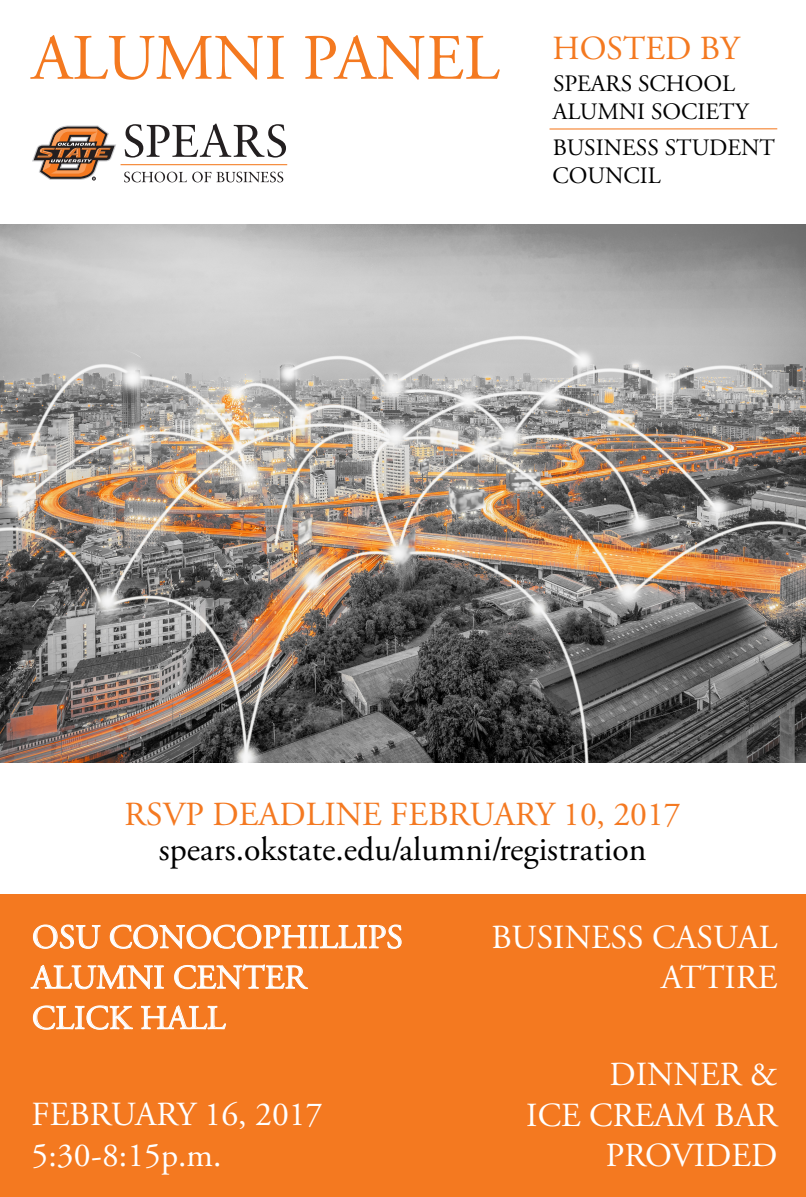
<style>
.page{position:relative;width:806px;height:1197px;background:#fff}
.page>*{position:absolute;margin:0;border:0;box-sizing:border-box;transform-origin:0 0}
.t1{font:64.58px "Adobe Garamond Pro";color:#f47920}
.t2{font:33.7px/40.4px "Adobe Garamond Pro";color:#fff}
.t3{font:33.7px "Adobe Garamond Pro";color:#000}
.t4{font:33.7px "Adobe Garamond Pro";color:#f47921}
.t5{font:23.48px/28.2px "Adobe Garamond Pro";color:#000}
</style>
<div class="page">
<svg style="left:32px;top:125px;width:84px;height:55px"></svg>
<svg style="left:124px;top:172px;width:159px;height:10px"></svg>
<hr style="left:121px;top:164px;width:166px;height:1px;background:#f47a20">
<svg style="left:125px;top:124px;width:161px;height:34px"></svg>
<div style="left:0;top:894px;width:806px;height:303px;background:#f47920"></div>
<svg style="left:549px;top:128px;width:229px;height:2px"></svg>
<svg style="left:33px;top:925px;width:67px;height:23px"></svg>
<svg style="left:110px;top:925px;width:291px;height:23px"></svg>
<svg style="left:31px;top:965px;width:132px;height:24px"></svg>
<svg style="left:174px;top:965px;width:133px;height:24px"></svg>
<svg style="left:33px;top:1006px;width:100px;height:23px"></svg>
<svg style="left:141px;top:1006px;width:85px;height:23px"></svg>
<img style="left:0;top:224px;width:806px;height:539px">
<h1 class="t1" style="left:32px;top:19px;width:709px">ALUMNI PANEL <sup>HOSTED</sup> <sup>BY</sup></h1>
<p class="t5" style="left:553px;top:70px;width:197px">SPEARS SCHOOL<br>ALUMNI SOCIETY</p>
<p class="t5" style="left:552px;top:135px;width:224px">BUSINESS STUDENT<br>COUNCIL</p>
<p class="t4" style="left:124px;top:794px;width:558px">RSVP DEADLINE FEBRUARY 10, 2017</p>
<p class="t3" style="left:159px;top:829px;width:489px">spears.okstate.edu/alumni/registration</p>
<p class="t2" style="left:32px;top:918px;width:372px">OSU CONOCOPHILLIPS<br>ALUMNI CENTER<br>CLICK HALL</p>
<p class="t2" style="left:491px;top:918px;width:287px;text-align:right">BUSINESS CASUAL<br>ATTIRE</p>
<p class="t2" style="left:526px;top:1055px;width:253px;text-align:right">DINNER &amp;<br>ICE CREAM BAR<br>PROVIDED</p>
<p class="t2" style="left:32px;top:1095px;width:292px">FEBRUARY 16, 2017<br>5:30-8:15p.m.</p>
</div>
